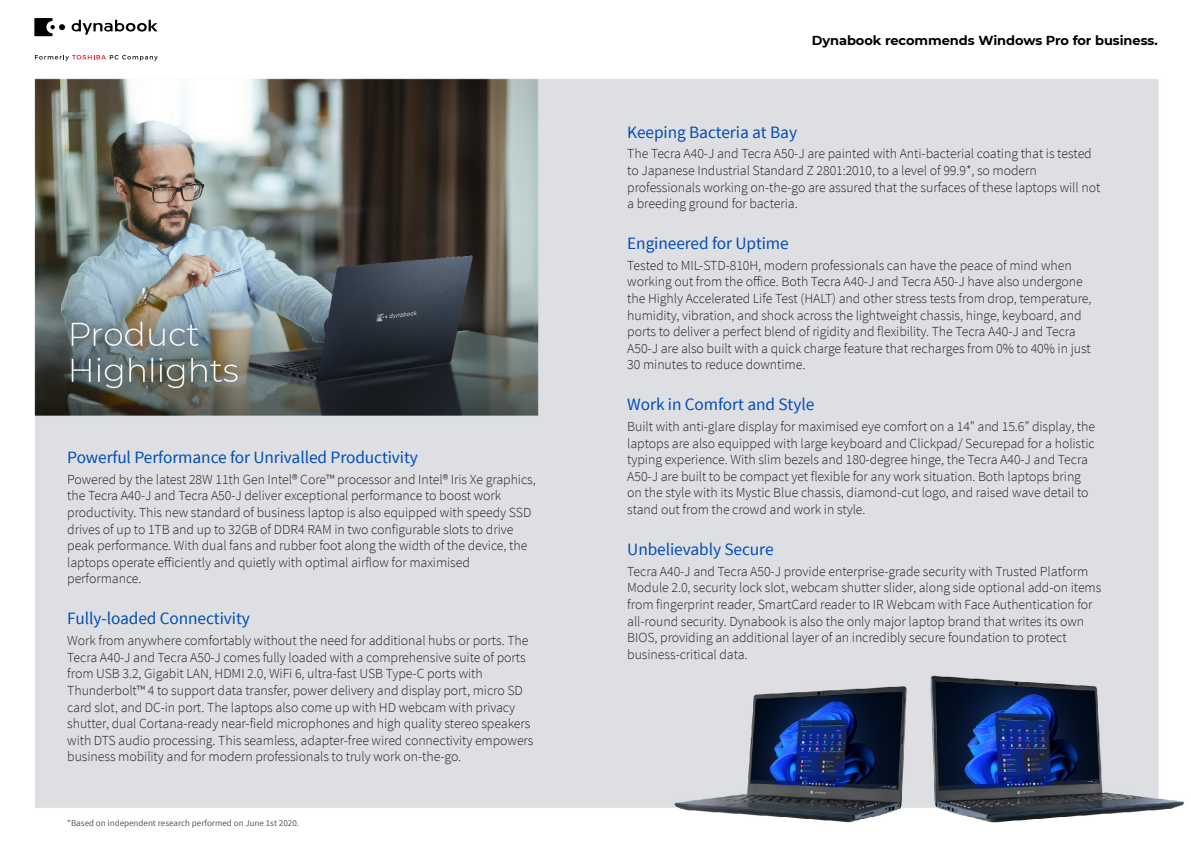
<style>
.page{position:relative;width:1191px;height:842px;background:#fff}
.page>*{position:absolute;margin:0;border:0;box-sizing:border-box;transform-origin:0 0}
.t1{font:17.3px "Source Sans Pro";letter-spacing:-.005em;color:#024cb4}
.t2{font:300 13.8px/16.6px "Source Sans Pro";letter-spacing:-.005em;color:#231f20}
.t3{font:700 13px "Montserrat";letter-spacing:-.005em;color:#000}
.t4{font:9px "Source Sans Pro";color:#58595b}
</style>
<div class="page">
<img style="left:34px;top:19px;width:1150px;height:804px">
<svg style="left:34px;top:18px;width:31px;height:18px"></svg>
<svg style="left:72px;top:20px;width:86px;height:15px"></svg>
<svg style="left:35px;top:55px;width:123px;height:6px"></svg>
<p class="t1" style="left:67px;top:446px;width:352px">Powerful Performance for Unrivalled Productivity</p>
<p class="t2" style="left:67px;top:471px;width:470px">Powered by the latest 28W 11th Gen Intel® Core™ processor and Intel® Iris Xe graphics, the Tecra A40-J and Tecra A50-J deliver exceptional performance to boost work productivity. This new standard of business laptop is also equipped with speedy SSD drives of up to 1TB and up to 32GB of DDR4 RAM in two configurable slots to drive peak performance. With dual fans and rubber foot along the width of the device, the laptops operate efficiently and quietly with optimal airflow for maximised performance.</p>
<p class="t1" style="left:67px;top:608px;width:184px">Fully-loaded Connectivity</p>
<p class="t2" style="left:67px;top:632px;width:467px">Work from anywhere comfortably without the need for additional hubs or ports. The Tecra A40-J and Tecra A50-J comes fully loaded with a comprehensive suite of ports from USB 3.2, Gigabit LAN, HDMI 2.0, WiFi 6, ultra-fast USB Type-C ports with Thunderbolt™ 4 to support data transfer, power delivery and display port, micro SD card slot, and DC-in port. The laptops also come up with HD webcam with privacy shutter, dual Cortana-ready near-field microphones and high quality stereo speakers with DTS audio processing. This seamless, adapter-free wired connectivity empowers business mobility and for modern professionals to truly work on-the-go.</p>
<p class="t4" style="left:67px;top:817px;width:233px">*Based on independent research performed on June 1st 2020.</p>
<p class="t3" style="left:812px;top:31px;width:347px">Dynabook recommends Windows Pro for business.</p>
<p class="t1" style="left:627px;top:121px;width:171px">Keeping Bacteria at Bay</p>
<p class="t2" style="left:627px;top:146px;width:474px">The Tecra A40-J and Tecra A50-J are painted with Anti-bacterial coating that is tested to Japanese Industrial Standard Z 2801:2010, to a level of 99.9*, so modern professionals working on-the-go are assured that the surfaces of these laptops will not a breeding ground for bacteria.</p>
<p class="t1" style="left:627px;top:232px;width:163px">Engineered for Uptime</p>
<p class="t2" style="left:627px;top:257px;width:466px">Tested to MIL-STD-810H, modern professionals can have the peace of mind when working out from the office. Both Tecra A40-J and Tecra A50-J have also undergone the Highly Accelerated Life Test (HALT) and other stress tests from drop, temperature, humidity, vibration, and shock across the lightweight chassis, hinge, keyboard, and ports to deliver a perfect blend of rigidity and flexibility. The Tecra A40-J and Tecra A50-J are also built with a quick charge feature that recharges from 0% to 40% in just 30 minutes to reduce downtime.</p>
<p class="t1" style="left:627px;top:393px;width:188px">Work in Comfort and Style</p>
<p class="t2" style="left:627px;top:418px;width:469px">Built with anti-glare display for maximised eye comfort on a 14” and 15.6” display, the laptops are also equipped with large keyboard and Clickpad/ Securepad for a holistic typing experience. With slim bezels and 180-degree hinge, the Tecra A40-J and Tecra A50-J are built to be compact yet flexible for any work situation. Both laptops bring on the style with its Mystic Blue chassis, diamond-cut logo, and raised wave detail to stand out from the crowd and work in style.</p>
<p class="t1" style="left:627px;top:538px;width:148px">Unbelievably Secure</p>
<p class="t2" style="left:627px;top:563px;width:475px">Tecra A40-J and Tecra A50-J provide enterprise-grade security with Trusted Platform Module 2.0, security lock slot, webcam shutter slider, along side optional add-on items from fingerprint reader, SmartCard reader to IR Webcam with Face Authentication for all-round security. Dynabook is also the only major laptop brand that writes its own BIOS, providing an additional layer of an incredibly secure foundation to protect business-critical data.</p>
</div>
